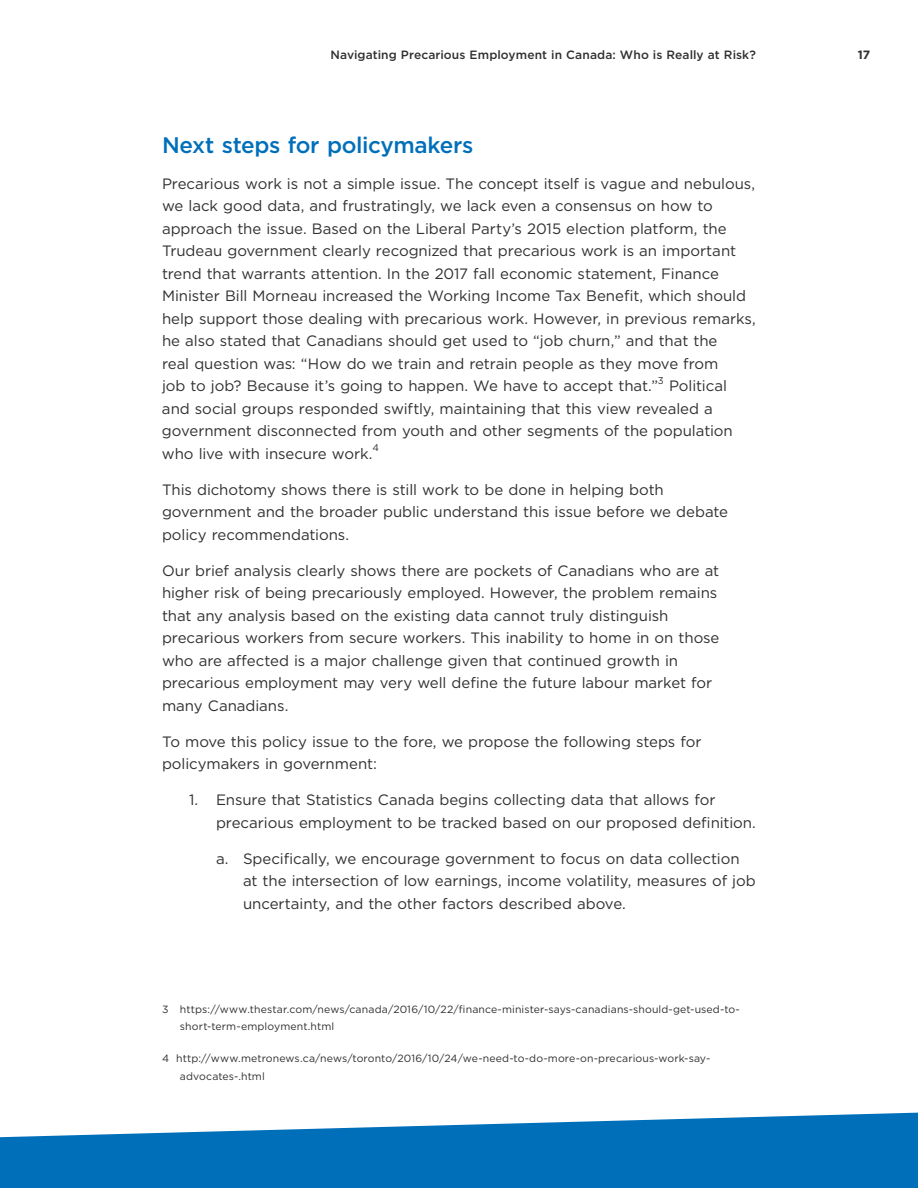
<style>
.page{position:relative;width:918px;height:1188px;background:#fff}
.page>*{position:absolute;margin:0;border:0;box-sizing:border-box;transform-origin:0 0}
.t1{font:500 22.5px "Gotham";letter-spacing:-.015em;color:#006fba}
.t2{font:15px/22.5px "Gotham";letter-spacing:-.005em;color:#312f30}
.t3{font:500 12px "Gotham";letter-spacing:.005em;color:#312f30}
.t4{font:700 12px "Gotham";color:#312f30}
.t5{font:10.5px/18px "Gotham";letter-spacing:.01em;color:#312f30}
.t6{font:9.75px "Gotham";color:#312f30}
</style>
<div class="page">
<svg style="left:0;top:1113px;width:918px;height:75px;fill:#006fba"></svg>
<p class="t3" style="left:331px;top:47px;width:427px">Navigating Precarious Employment in Canada: Who is Really at Risk?</p>
<p class="t4" style="left:858px;top:47px;width:14px">17</p>
<h3 class="t1" style="left:162px;top:130px;width:313px">Next steps for policymakers</h3>
<p class="t2" style="left:162px;top:172px;width:595px">Precarious work is not a simple issue. The concept itself is vague and nebulous, we lack good data, and frustratingly, we lack even a consensus on how to approach the issue. Based on the Liberal Party’s 2015 election platform, the Trudeau government clearly recognized that precarious work is an important trend that warrants attention. In the 2017 fall economic statement, Finance Minister Bill Morneau increased the Working Income Tax Benefit, which should help support those dealing with precarious work. However, in previous remarks, he also stated that Canadians should get used to “job churn,” and that the<br>real question was: “How do we train and retrain people as they move from<br>job to job? Because it’s going to happen. We have to accept that.”</p>
<p class="t6" style="left:658px;top:374px;width:7px">3</p>
<p class="t2" style="left:162px;top:375px;width:572px;text-indent:507px">Political and social groups responded swiftly, maintaining that this view revealed a government disconnected from youth and other segments of the population who live with insecure work.</p>
<p class="t6" style="left:373px;top:442px;width:8px">4</p>
<p class="t2" style="left:162px;top:478px;width:568px">This dichotomy shows there is still work to be done in helping both government and the broader public understand this issue before we debate policy recommendations.</p>
<p class="t2" style="left:162px;top:559px;width:559px">Our brief analysis clearly shows there are pockets of Canadians who are at higher risk of being precariously employed. However, the problem remains that any analysis based on the existing data cannot truly distinguish precarious workers from secure workers. This inability to home in on those who are affected is a major challenge given that continued growth in precarious employment may very well define the future labour market for many Canadians.</p>
<p class="t2" style="left:162px;top:730px;width:541px">To move this policy issue to the fore, we propose the following steps for policymakers in government:</p>
<p class="t2" style="left:216px;top:789px;width:541px;text-indent:-27px">1. Ensure that Statistics Canada begins collecting data that allows for precarious employment to be tracked based on our proposed definition.</p>
<p class="t2" style="left:243px;top:847px;width:514px;text-indent:-27px">a. Specifically, we encourage government to focus on data collection at the intersection of low earnings, income volatility, measures of job uncertainty, and the other factors described above.</p>
<p class="t5" style="left:180px;top:1000px;width:561px;text-indent:-18px">3 https://www.thestar.com/news/canada/2016/10/22/finance-minister-says-canadians-should-get-used-to&shy;short-term-employment.html</p>
<p class="t5" style="left:180px;top:1049px;width:532px;text-indent:-18px">4 http://www.metronews.ca/news/toronto/2016/10/24/we-need-to-do-more-on-precarious-work-say&shy;advocates-.html</p>
</div>
